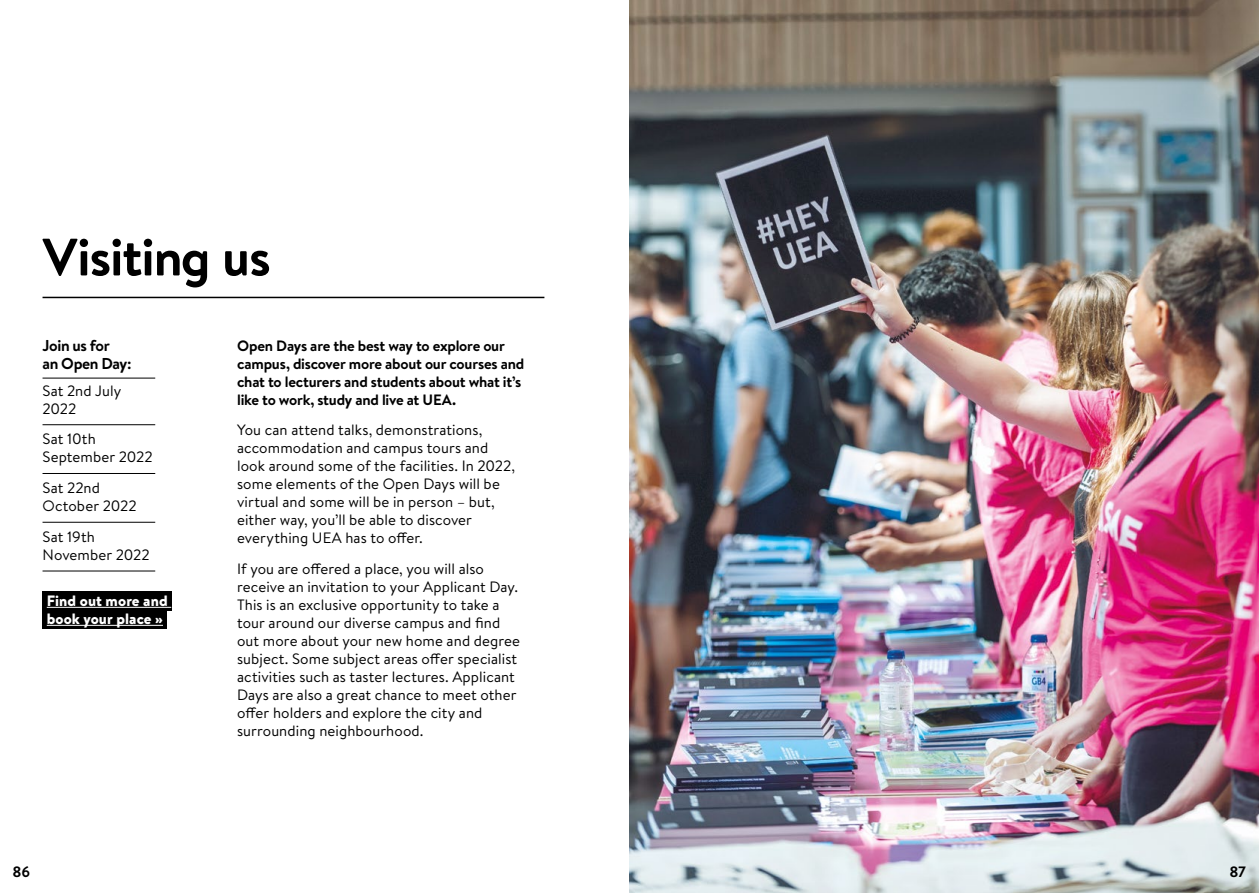
<style>
.page{position:relative;width:1259px;height:893px;background:#fff}
.page>*{position:absolute;margin:0;border:0;box-sizing:border-box;transform-origin:0 0}
.t1{font:700 52.5px "Brandon Text";letter-spacing:-.02em;color:#000}
.t2{font:700 15.75px/18px "Brandon Text";letter-spacing:-.025em;color:#000}
.t3{font:15px/18px "Brandon Text";letter-spacing:.005em;color:#000}
.t4{font:700 15px/18px "Brandon Text";letter-spacing:-.015em;color:#000}
.t5{font:900 15px/18px "Brandon Text";letter-spacing:.005em;color:#fff}
</style>
<div class="page">
<hr style="left:43px;top:297px;width:501px;height:1px;background:#000">
<hr style="left:43px;top:378px;width:112px;height:1px;background:#000">
<hr style="left:43px;top:424px;width:112px;height:1px;background:#000">
<hr style="left:43px;top:473px;width:112px;height:1px;background:#000">
<hr style="left:43px;top:522px;width:112px;height:1px;background:#000">
<hr style="left:43px;top:571px;width:112px;height:1px;background:#000">
<div style="left:43px;top:591px;width:129px;height:19px;background:#000"></div>
<hr style="left:47px;top:607px;width:124px;height:1px;background:#fff">
<div style="left:43px;top:609px;width:124px;height:19px;background:#000"></div>
<hr style="left:47px;top:625px;width:116px;height:1px;background:#fff">
<img style="left:629px;top:0;width:630px;height:893px">
<h2 class="t1" style="left:43px;top:221px;width:230px">Visiting us</h2>
<p class="t2" style="left:43px;top:336px;width:90px">Join us for<br>an Open Day:</p>
<p class="t3" style="left:43px;top:381px;width:80px">Sat 2nd July<br>2022</p>
<p class="t3" style="left:43px;top:430px;width:112px">Sat 10th<br>September 2022</p>
<p class="t3" style="left:43px;top:478px;width:96px">Sat 22nd<br>October 2022</p>
<p class="t3" style="left:43px;top:527px;width:109px">Sat 19th<br>November 2022</p>
<p class="t5" style="left:47px;top:591px;width:122px">Find out more and book your place »</p>
<p class="t4" style="left:237px;top:336px;width:289px">Open Days are the best way to explore our campus, discover more about our courses and chat to lecturers and students about what it’s like to work, study and live at UEA.</p>
<p class="t3" style="left:237px;top:421px;width:279px">You can attend talks, demonstrations, accommodation and campus tours and look around some of the facilities. In 2022, some elements of the Open Days will be virtual and some will be in person – but, either way, you’ll be able to discover everything UEA has to offer.</p>
<p class="t3" style="left:237px;top:559px;width:284px">If you are offered a place, you will also receive an invitation to your Applicant Day.<br>This is an exclusive opportunity to take a tour around our diverse campus and find out more about your new home and degree subject. Some subject areas offer specialist activities such as taster lectures. Applicant Days are also a great chance to meet other offer holders and explore the city and surrounding neighbourhood.</p>
<p class="t4" style="left:12px;top:862px;width:19px">86</p>
<p class="t4" style="left:1229px;top:862px;width:18px">87</p>
</div>
